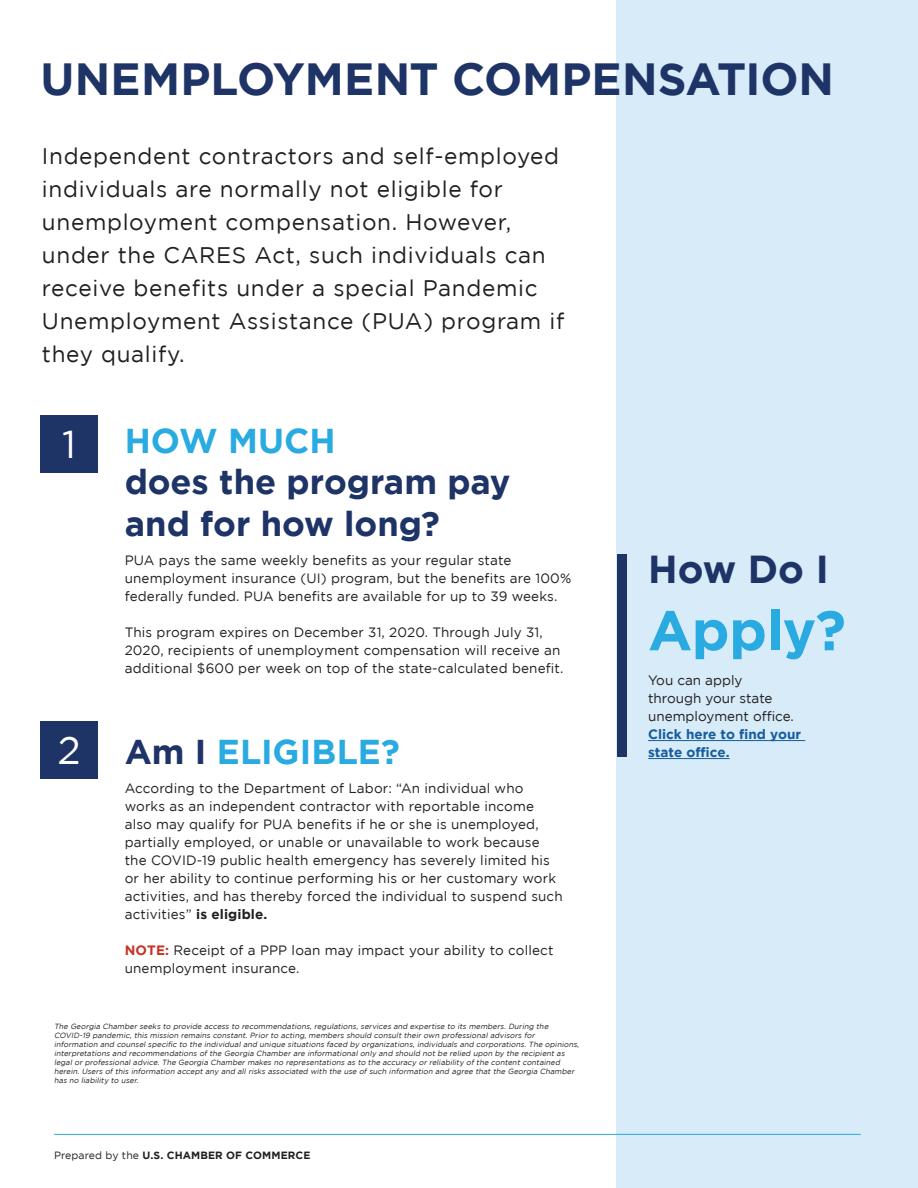
<style>
.page{position:relative;width:918px;height:1188px;background:#fff}
.page>*{position:absolute;margin:0;border:0;box-sizing:border-box;transform-origin:0 0}
.t1{font:700 55.8px "Gotham";letter-spacing:-.005em;color:#29abe2}
.t2{font:700 45px "Gotham";color:#1e3467}
.t3{font:700 38.85px "Gotham";color:#1e3467}
.t4{font:38.85px "Gotham";color:#fff}
.t5{font:700 34.5px/41.2px "Gotham";color:#1e3467}
.t6{font:700 34.5px "Gotham";color:#29abe2}
.t7{font:22.5px/33px "Gotham";letter-spacing:.03em;color:#231f20}
.t8{font:13.5px/18px "Gotham";letter-spacing:.01em;color:#231f20}
.t9{font:700 13.5px/18px "Gotham";color:#175d9e}
.t10{font:700 10.5px "Gotham";letter-spacing:.01em;color:#231f20}
.t11{font:italic 7.5px/9px "Gotham";color:#231f20}
.s1{color:#1e3467}
.s2{font-weight:700}
.s3{font-weight:700;color:#c53325}
.s4{font-weight:400}
</style>
<div class="page">
<div style="left:617px;top:0;width:301px;height:1188px;background:#d7ebf8"></div>
<hr style="left:648px;top:740px;width:157px;height:1px;background:#175d9e">
<hr style="left:648px;top:758px;width:82px;height:1px;background:#175d9e">
<hr style="left:54px;top:1134px;width:807px;height:1px;background:#29abe2">
<div style="left:617px;top:555px;width:9px;height:202px;background:#1e3467"></div>
<div style="left:40px;top:415px;width:58px;height:57px;background:#1e3467"></div>
<div style="left:40px;top:721px;width:58px;height:57px;background:#1e3467"></div>
<h2 class="t2" style="left:40px;top:53px;width:795px">UNEMPLOYMENT COMPENSATION</h2>
<p class="t7" style="left:42px;top:140px;width:524px">Independent contractors and self-employed individuals are normally not eligible for unemployment compensation. However, under the CARES Act, such individuals can receive benefits under a special Pandemic Unemployment Assistance (PUA) program if they qualify.</p>
<h3 class="t4" style="left:62px;top:423px;width:15px">1</h3>
<h3 class="t4" style="left:58px;top:729px;width:25px">2</h3>
<h3 class="t6" style="left:125px;top:421px;width:212px">HOW MUCH</h3>
<h3 class="t5" style="left:125px;top:461px;width:387px">does the program pay and for how long?</h3>
<p class="t8" style="left:125px;top:551px;width:448px">PUA pays the same weekly benefits as your regular state unemployment insurance (UI) program, but the benefits are 100% federally funded. PUA benefits are available for up to 39 weeks.</p>
<p class="t8" style="left:125px;top:623px;width:440px">This program expires on December 31, 2020. Through July 31,<br>2020, recipients of unemployment compensation will receive an additional $600 per week on top of the state-calculated benefit.</p>
<h3 class="t6" style="left:125px;top:732px;width:277px"><span class="s1">Am I</span> ELIGIBLE?</h3>
<p class="t8" style="left:125px;top:779px;width:440px">According to the Department of Labor: “An individual who works as an independent contractor with reportable income also may qualify for PUA benefits if he or she is unemployed, partially employed, or unable or unavailable to work because the COVID-19 public health emergency has severely limited his or her ability to continue performing his or her customary work activities, and has thereby forced the individual to suspend such activities” <span class="s2">is eligible.</span></p>
<p class="t8" style="left:125px;top:941px;width:430px"><span class="s3">NOTE:</span> Receipt of a PPP loan may impact your ability to collect unemployment insurance.</p>
<p class="t11" style="left:54px;top:1022px;width:528px">The Georgia Chamber seeks to provide access to recommendations, regulations, services and expertise to its members. During the COVID-19 pandemic, this mission remains constant. Prior to acting, members should consult their own professional advisors for information and counsel specific to the individual and unique situations faced by organizations, individuals and corporations. The opinions, interpretations and recommendations of the Georgia Chamber are informational only and should not be relied upon by the recipient as legal or professional advice. The Georgia Chamber makes no representations as to the accuracy or reliability of the content contained herein. Users of this information accept any and all risks associated with the use of such information and agree that the Georgia Chamber has no liability to user.</p>
<p class="t10" style="left:54px;top:1149px;width:258px"><span class="s4">Prepared by the</span> U.S. CHAMBER OF COMMERCE</p>
<h3 class="t3" style="left:648px;top:547px;width:182px">How Do I</h3>
<h1 class="t1" style="left:648px;top:598px;width:199px">Apply?</h1>
<p class="t8" style="left:648px;top:671px;width:147px">You can apply through your state unemployment office.</p>
<p class="t9" style="left:648px;top:725px;width:155px">Click here to find your state office.</p>
</div>
